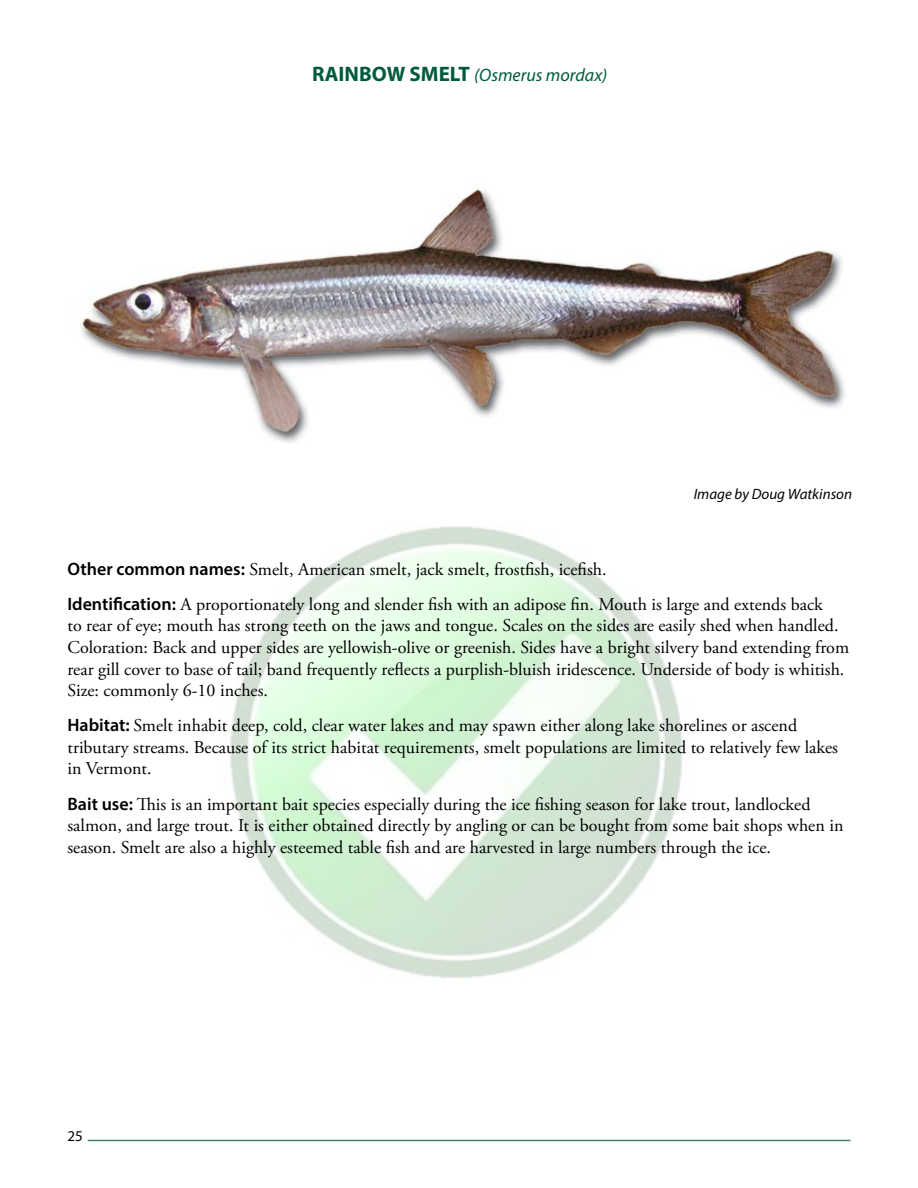
<style>
.page{position:relative;width:918px;height:1188px;background:#fff}
.page>*{position:absolute;margin:0;border:0;box-sizing:border-box;transform-origin:0 0}
.t1{font:18px/21.6px "Adobe Garamond Pro";color:#000}
.t2{font:italic 18px "Myriad Pro";color:#005b3d}
.t3{font:italic 15px "Myriad Pro";color:#000}
.t4{font:15px "Myriad Pro";color:#000}
.s1{font-weight:700;font-style:normal;font-size:21px}
.s2{font-family:"Myriad Pro";font-weight:600}
</style>
<div class="page">
<hr style="left:88px;top:1140px;width:762px;height:1px;background:#40846e">
<img style="left:230px;top:526px;width:452px;height:453px">
<img style="left:79px;top:187px;width:766px;height:256px">
<p class="t2" style="left:312px;top:63px;width:297px"><span class="s1">RAINBOW SMELT</span> (Osmerus mordax)</p>
<p class="t3" style="left:694px;top:485px;width:160px">Image by Doug Watkinson</p>
<p class="t1" style="left:68px;top:552px;width:757px;line-height:35.1px"><span class="s2">Other common names:</span> Smelt, American smelt, jack smelt, frostfish, icefish.<br><span class="s2">Identification:</span> A proportionately long and slender fish with an adipose fin. Mouth is large and extends back</p>
<p class="t1" style="left:68px;top:616px;width:783px">to rear of eye; mouth has strong teeth on the jaws and tongue. Scales on the sides are easily shed when handled.<br>Coloration: Back and upper sides are yellowish-olive or greenish. Sides have a bright silvery band extending from rear gill cover to base of tail; band frequently reflects a purplish-bluish iridescence. Underside of body is whitish.<br>Size: commonly 6-10 inches.</p>
<p class="t1" style="left:68px;top:715px;width:772px"><span class="s2">Habitat:</span> Smelt inhabit deep, cold, clear water lakes and may spawn either along lake shorelines or ascend tributary streams. Because of its strict habitat requirements, smelt populations are limited to relatively few lakes in Vermont.</p>
<p class="t1" style="left:68px;top:794px;width:777px"><span class="s2">Bait use:</span> This is an important bait species especially during the ice fishing season for lake trout, landlocked salmon, and large trout. It is either obtained directly by angling or can be bought from some bait shops when in season. Smelt are also a highly esteemed table fish and are harvested in large numbers through the ice.</p>
<p class="t4" style="left:68px;top:1126px;width:17px">25</p>
</div>
